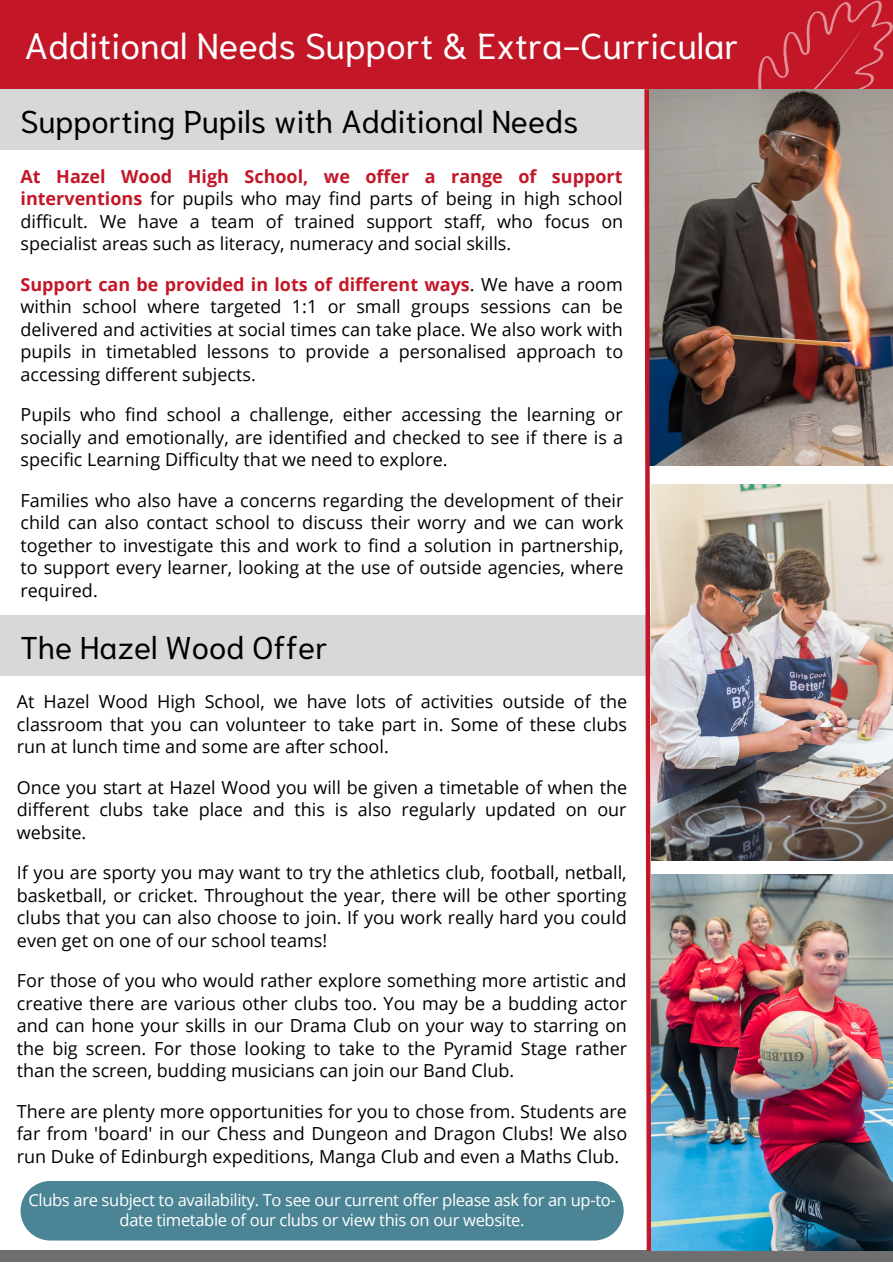
<style>
.page{position:relative;width:893px;height:1264px;background:#fff}
.page>*{position:absolute;margin:0;border:0;box-sizing:border-box;transform-origin:0 0}
.t1{font:36px "Niramit";color:#fff}
.t2{font:31.5px "Niramit";color:#000}
.t3{font:18px/22.5px "Open Sans";color:#000;text-align:justify}
.t4{font:16.5px/20.2px "Open Sans";letter-spacing:-.02em;color:#fff;text-align:center}
.s1{font-weight:700;color:#c31728}
</style>
<div class="page">
<div style="left:0;top:0;width:892px;height:89px;background:#c31728"></div>
<svg style="left:758px;top:0;width:134px;height:89px"></svg>
<div style="left:0;top:1250px;width:892px;height:12px;background:#6f6f70"></div>
<div style="left:0;top:89px;width:892px;height:61px;background:#d8d8d8"></div>
<div style="left:0;top:615px;width:892px;height:60px;background:#d8d8d8"></div>
<img style="left:653px;top:89px;width:239px;height:376px">
<svg style="left:642px;top:89px;width:11px;height:1162px"></svg>
<img style="left:651px;top:485px;width:241px;height:375px">
<img style="left:651px;top:874px;width:241px;height:376px">
<div style="left:21px;top:1181px;width:602px;height:59px;background:#4a8495"></div>
<p class="t1" style="left:25px;top:19px;width:715px">Additional Needs Support &amp; Extra-Curricular</p>
<p class="t2" style="left:21px;top:98px;width:559px">Supporting Pupils with Additional Needs</p>
<p class="t3" style="left:21px;top:164px;width:604px"><span class="s1">At Hazel Wood High School, we offer a range of support interventions</span> for pupils who may find parts of being in high school difficult. We have a team of trained support staff, who focus on specialist areas such as literacy, numeracy and social skills.</p>
<p class="t3" style="left:21px;top:272px;width:604px"><span class="s1">Support can be provided in lots of different ways</span>. We have a room within school where targeted 1:1 or small groups sessions can be delivered and activities at social times can take place. We also work with pupils in timetabled lessons to provide a personalised approach to accessing different subjects.</p>
<p class="t3" style="left:21px;top:403px;width:604px">Pupils who find school a challenge, either accessing the learning or socially and emotionally, are identified and checked to see if there is a specific Learning Difficulty that we need to explore.</p>
<p class="t3" style="left:21px;top:488px;width:604px">Families who also have a concerns regarding the development of their child can also contact school to discuss their worry and we can work together to investigate this and work to find a solution in partnership, to support every learner, looking at the use of outside agencies, where required.</p>
<p class="t2" style="left:21px;top:623px;width:309px">The Hazel Wood Offer</p>
<p class="t3" style="left:17px;top:690px;width:611px">At Hazel Wood High School, we have lots of activities outside of the classroom that you can volunteer to take part in. Some of these clubs run at lunch time and some are after school.</p>
<p class="t3" style="left:17px;top:775px;width:611px">Once you start at Hazel Wood you will be given a timetable of when the different clubs take place and this is also regularly updated on our website.</p>
<p class="t3" style="left:17px;top:861px;width:611px">If you are sporty you may want to try the athletics club, football, netball, basketball, or cricket. Throughout the year, there will be other sporting clubs that you can also choose to join. If you work really hard you could even get on one of our school teams!</p>
<p class="t3" style="left:17px;top:968px;width:611px">For those of you who would rather explore something more artistic and creative there are various other clubs too. You may be a budding actor and can hone your skills in our Drama Club on your way to starring on the big screen. For those looking to take to the Pyramid Stage rather than the screen, budding musicians can join our Band Club.</p>
<p class="t3" style="left:17px;top:1099px;width:611px">There are plenty more opportunities for you to chose from. Students are far from 'board' in our Chess and Dungeon and Dragon Clubs! We also run Duke of Edinburgh expeditions, Manga Club and even a Maths Club.</p>
<p class="t4" style="left:28px;top:1189px;width:588px">Clubs are subject to availability. To see our current offer please ask for an up-to&shy;date timetable of our clubs or view this on our website.</p>
</div>
